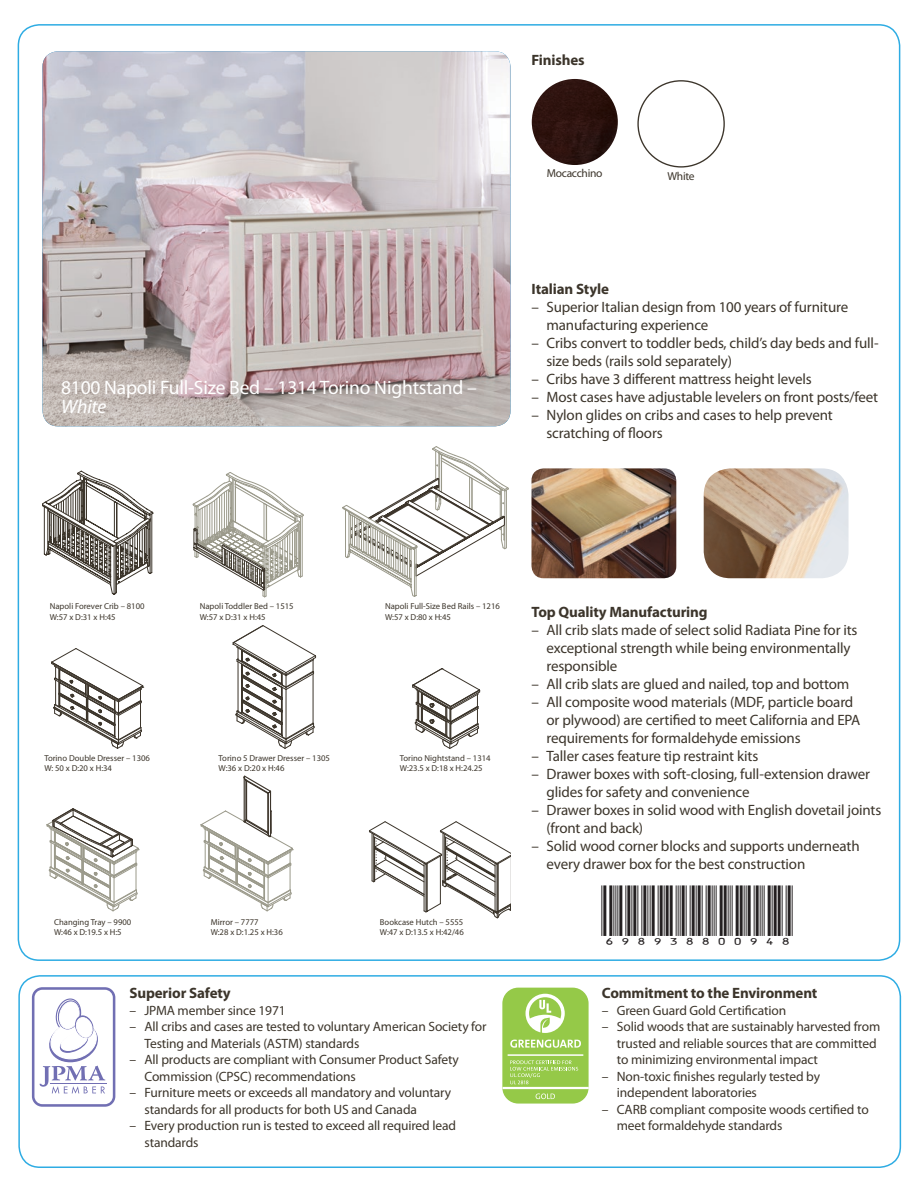
<style>
.page{position:relative;width:918px;height:1188px;background:#fff}
.page>*{position:absolute;margin:0;border:0;box-sizing:border-box;transform-origin:0 0}
.t1{font:19.5px "Myriad Pro";letter-spacing:-.01em;color:#fff}
.t2{font:italic 19.5px "Myriad Pro";letter-spacing:-.01em;color:#fff}
.t3{font:16.5px "ID Automation HC39 M";color:#231f20}
.t4{font:15px/18px "Myriad Pro";letter-spacing:-.01em;color:#3c352b}
.t5{font:700 15px "Myriad Pro";letter-spacing:-.01em;color:#3c352b}
.t6{font:13.5px/16.5px "Myriad Pro";letter-spacing:-.01em;color:#3c352b}
.t7{font:11.55px "Myriad Pro";letter-spacing:-.025em;color:#3c352b}
.t8{font:8.7px/10.4px "Myriad Pro";color:#3c352b}
</style>
<div class="page">
<img style="left:704px;top:468px;width:145px;height:110px">
<img style="left:531px;top:468px;width:145px;height:110px">
<svg style="left:32px;top:987px;width:83px;height:120px"></svg>
<hr style="left:50px;top:1083px;width:57px;height:1px;background:#716fb3">
<div style="left:18px;top:975px;width:883px;height:193px;border:2px solid #2eace3;border-radius:21px"></div>
<div style="left:502px;top:988px;width:87px;height:116px;background:#95c948;border-radius:16px"></div>
<hr style="left:503px;top:1087px;width:86px;height:2px;background:#fff">
<svg style="left:536px;top:1094px;width:19px;height:5px"></svg>
<svg style="left:526px;top:994px;width:39px;height:39px"></svg>
<svg style="left:510px;top:1060px;width:68px;height:24px"></svg>
<hr style="left:508px;top:1054px;width:75px;height:2px;background:#fff">
<svg style="left:510px;top:1040px;width:71px;height:8px"></svg>
<img style="left:43px;top:51px;width:467px;height:375px">
<svg style="left:369px;top:821px;width:142px;height:98px"></svg>
<svg style="left:46px;top:808px;width:93px;height:104px"></svg>
<svg style="left:200px;top:775px;width:93px;height:137px"></svg>
<svg style="left:43px;top:470px;width:111px;height:125px"></svg>
<svg style="left:192px;top:472px;width:112px;height:126px"></svg>
<svg style="left:412px;top:668px;width:69px;height:81px"></svg>
<svg style="left:232px;top:625px;width:84px;height:124px"></svg>
<svg style="left:51px;top:648px;width:93px;height:101px"></svg>
<svg style="left:342px;top:446px;width:167px;height:151px"></svg>
<img style="left:532px;top:79px;width:86px;height:86px;border-radius:43px">
<h1 class="t1" style="left:61px;top:375px;width:418px">8100 Napoli Full-Size Bed – 1314 Torino Nightstand –</h1>
<h1 class="t2" style="left:61px;top:394px;width:47px">White</h1>
<p class="t5" style="left:531px;top:50px;width:55px">Finishes</p>
<p class="t7" style="left:547px;top:166px;width:57px">Mocacchino</p>
<p class="t7" style="left:668px;top:169px;width:29px">White</p>
<p class="t5" style="left:531px;top:279px;width:79px">Italian Style</p>
<p class="t4" style="left:546px;top:297px;width:303px;text-indent:-15px">– Superior Italian design from 100 years of furniture manufacturing experience</p>
<p class="t4" style="left:546px;top:333px;width:334px;text-indent:-15px">– Cribs convert to toddler beds, child’s day beds and full&shy;size beds (rails sold separately)</p>
<p class="t4" style="left:531px;top:369px;width:282px">– Cribs have 3 different mattress height levels</p>
<p class="t4" style="left:531px;top:387px;width:348px">– Most cases have adjustable levelers on front posts/feet</p>
<p class="t4" style="left:546px;top:405px;width:288px;text-indent:-15px">– Nylon glides on cribs and cases to help prevent scratching of floors</p>
<p class="t8" style="left:50px;top:601px;width:96px">Napoli Forever Crib – 8100<br>W:57 x D:31 x H:45</p>
<p class="t8" style="left:200px;top:601px;width:95px">Napoli Toddler Bed – 1515<br>W:57 x D:31 x H:45</p>
<p class="t8" style="left:385px;top:601px;width:116px">Napoli Full-Size Bed Rails – 1216<br>W:57 x D:80 x H:45</p>
<p class="t8" style="left:44px;top:753px;width:107px">Torino Double Dresser – 1306<br>W: 50 x D:20 x H:34</p>
<p class="t8" style="left:219px;top:753px;width:113px">Torino 5 Drawer Dresser – 1305<br>W:36 x D:20 x H:46</p>
<p class="t8" style="left:400px;top:753px;width:92px">Torino Nightstand – 1314<br>W:23.5 x D:18 x H:24.25</p>
<p class="t8" style="left:54px;top:917px;width:79px">Changing Tray – 9900<br>W:46 x D:19.5 x H:5</p>
<p class="t8" style="left:380px;top:917px;width:85px">Bookcase Hutch – 5555<br>W:47 x D:13.5 x H:42/46</p>
<p class="t8" style="left:211px;top:917px;width:74px">Mirror – 7777<br>W:28 x D:1.25 x H:36</p>
<p class="t5" style="left:129px;top:984px;width:103px">Superior Safety</p>
<p class="t6" style="left:129px;top:1002px;width:158px">– JPMA member since 1971</p>
<p class="t6" style="left:144px;top:1018px;width:344px;text-indent:-15px">– All cribs and cases are tested to voluntary American Society for<br>Testing and Materials (ASTM) standards</p>
<p class="t6" style="left:144px;top:1051px;width:316px;text-indent:-15px">– All products are compliant with Consumer Product Safety<br>Commission (CPSC) recommendations</p>
<p class="t6" style="left:144px;top:1084px;width:308px;text-indent:-15px">– Furniture meets or exceeds all mandatory and voluntary standards for all products for both US and Canada</p>
<p class="t6" style="left:144px;top:1117px;width:313px;text-indent:-15px">– Every production run is tested to exceed all required lead standards</p>
<p class="t5" style="left:531px;top:602px;width:178px">Top Quality Manufacturing</p>
<p class="t4" style="left:546px;top:620px;width:313px;text-indent:-15px">– All crib slats made of select solid Radiata Pine for its exceptional strength while being environmentally responsible</p>
<p class="t4" style="left:531px;top:674px;width:319px">– All crib slats are glued and nailed, top and bottom</p>
<p class="t4" style="left:546px;top:692px;width:315px;text-indent:-15px">– All composite wood materials (MDF, particle board or plywood) are certified to meet California and EPA requirements for formaldehyde emissions</p>
<p class="t4" style="left:531px;top:746px;width:228px">– Taller cases feature tip restraint kits</p>
<p class="t4" style="left:546px;top:764px;width:325px;text-indent:-15px">– Drawer boxes with soft-closing, full-extension drawer glides for safety and convenience</p>
<p class="t4" style="left:546px;top:800px;width:336px;text-indent:-15px">– Drawer boxes in solid wood with English dovetail joints (front and back)</p>
<p class="t4" style="left:546px;top:836px;width:315px;text-indent:-15px">– Solid wood corner blocks and supports underneath every drawer box for the best construction</p>
<p class="t3" style="left:602px;top:920px;width:194px">698938800948</p>
<p class="t5" style="left:602px;top:984px;width:217px">Commitment to the Environment</p>
<p class="t6" style="left:602px;top:1002px;width:186px">– Green Guard Gold Certification</p>
<p class="t6" style="left:617px;top:1018px;width:265px;text-indent:-15px">– Solid woods that are sustainably harvested from trusted and reliable sources that are committed to minimizing environmental impact</p>
<p class="t6" style="left:617px;top:1068px;width:205px;text-indent:-15px">– Non-toxic finishes regularly tested by independent laboratories</p>
<p class="t6" style="left:617px;top:1101px;width:253px;text-indent:-15px">– CARB compliant composite woods certified to meet formaldehyde standards</p>
</div>
